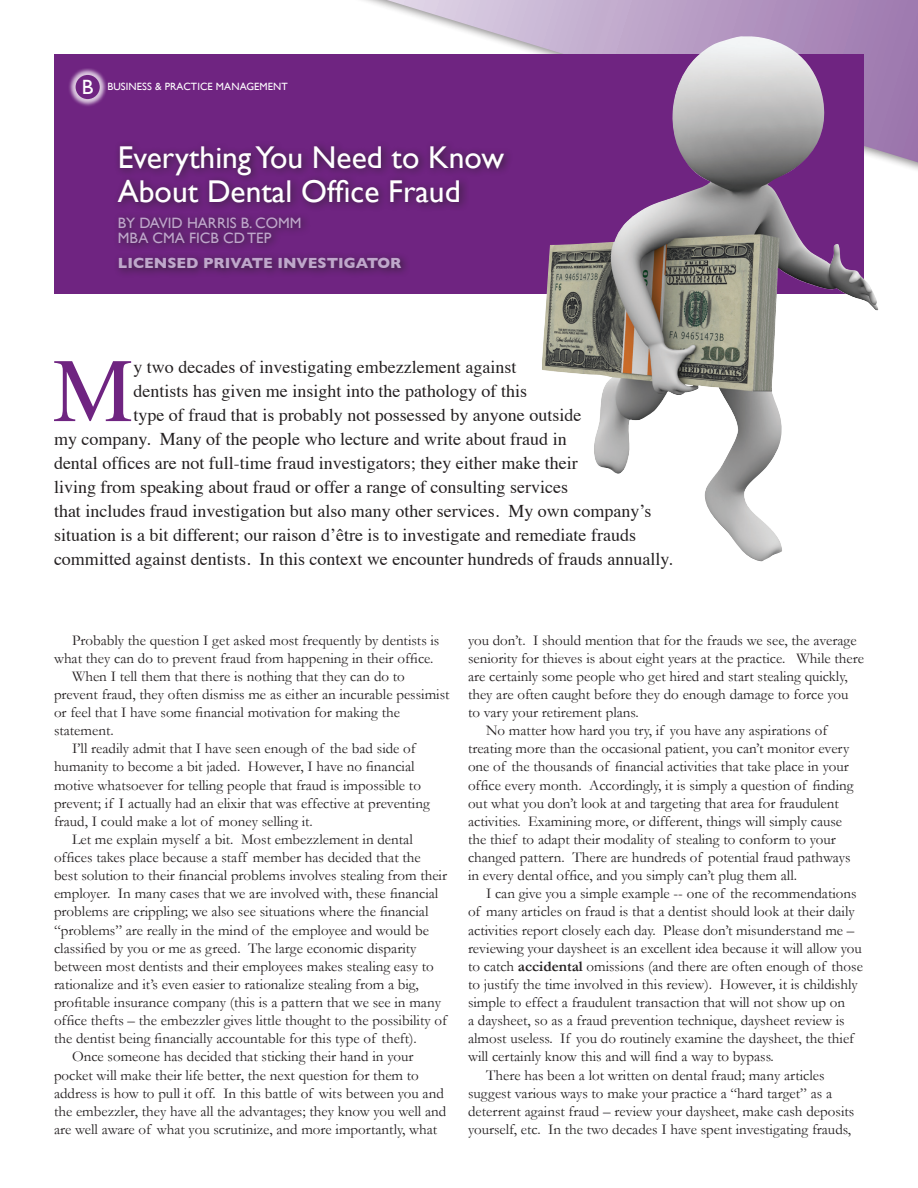
<style>
.page{position:relative;width:918px;height:1188px;background:#fff}
.page>*{position:absolute;margin:0;border:0;box-sizing:border-box;transform-origin:0 0}
.t1{font:90.6px "Times";color:#6f2481}
.t2{font:31.5px/34.5px "Gill Sans";color:#fff}
.t3{font:20.7px "Gill Sans";color:#fff}
.t4{font:18px "Times";color:#231f20}
.Paragraph_Style_1{font:15px/18.1px "Garamond";color:#231f20}
.t5{font:15px "Gill Sans";color:#bfa7cb}
.t6{font:700 15px "Gill Sans";color:#bfa7cb}
.t7{font:10.5px "Gill Sans";letter-spacing:.01em;color:#fff}
.s1{font-weight:700}
</style>
<div class="page">
<svg style="left:387px;top:0;width:531px;height:162px;background:#bfa9cb"></svg>
<div style="left:54px;top:54px;width:810px;height:240px;background:#6f2481"></div>
<div style="left:113px;top:140px;width:400px;height:138px;background:#231f20;opacity:.75"></div>
<div style="left:69px;top:68px;width:38px;height:38px;background:#fff;opacity:.75"></div>
<div style="left:76px;top:75px;width:24px;height:24px;background:#6f2481;border-radius:50%"></div>
<img style="left:542px;top:36px;width:338px;height:525px">
<p class="t3" style="left:82px;top:75px;width:13px">B</p>
<p class="t7" style="left:107px;top:80px;width:182px">BUSINESS &amp; PRACTICE MANAGEMENT</p>
<p class="t2" style="left:118px;top:139px;width:388px">Everything You Need to Know<br>About Dental Office Fraud</p>
<p class="t5" style="left:118px;top:214px;width:185px">BY DAVID HARRIS B. COMM</p>
<p class="t5" style="left:118px;top:229px;width:155px">MBA CMA FICB CD TEP</p>
<p class="t6" style="left:118px;top:254px;width:285px">LICENSED PRIVATE INVESTIGATOR</p>
<p class="t1" style="left:53px;top:306px;width:82px">M</p>
<p class="t4" style="left:133px;top:350px;width:384px">y two decades of investigating embezzlement against</p>
<p class="t4" style="left:133px;top:374px;width:395px">dentists has given me insight into the pathology of this</p>
<p class="t4" style="left:133px;top:398px;width:449px">type of fraud that is probably not possessed by anyone outside</p>
<p class="t4" style="left:54px;top:422px;width:514px">my company. Many of the people who lecture and write about fraud in</p>
<p class="t4" style="left:54px;top:446px;width:525px">dental offices are not full-time fraud investigators; they either make their</p>
<p class="t4" style="left:54px;top:470px;width:516px">living from speaking about fraud or offer a range of consulting services</p>
<p class="t4" style="left:54px;top:494px;width:599px">that includes fraud investigation but also many other services. My own company’s</p>
<p class="t4" style="left:54px;top:518px;width:584px">situation is a bit different; our raison d’être is to investigate and remediate frauds</p>
<p class="t4" style="left:54px;top:542px;width:620px">committed against dentists. In this context we encounter hundreds of frauds annually.</p>
<p class="Paragraph_Style_1" style="left:54px;top:631px;width:387px;text-indent:18px">Probably the question I get asked most frequently by dentists is what they can do to prevent fraud from happening in their office.</p>
<p class="Paragraph_Style_1" style="left:54px;top:667px;width:397px;text-indent:18px">When I tell them that there is nothing that they can do to prevent fraud, they often dismiss me as either an incurable pessimist or feel that I have some financial motivation for making the statement.</p>
<p class="Paragraph_Style_1" style="left:54px;top:739px;width:377px;text-indent:18px">I’ll readily admit that I have seen enough of the bad side of humanity to become a bit jaded. However, I have no financial motive whatsoever for telling people that fraud is impossible to prevent; if I actually had an elixir that was effective at preventing fraud, I could make a lot of money selling it.</p>
<p class="Paragraph_Style_1" style="left:54px;top:830px;width:395px;text-indent:18px">Let me explain myself a bit. Most embezzlement in dental offices takes place because a staff member has decided that the best solution to their financial problems involves stealing from their employer. In many cases that we are involved with, these financial problems are crippling; we also see situations where the financial “problems” are really in the mind of the employee and would be classified by you or me as greed. The large economic disparity between most dentists and their employees makes stealing easy to rationalize and it’s even easier to rationalize stealing from a big, profitable insurance company (this is a pattern that we see in many office thefts – the embezzler gives little thought to the possibility of the dentist being financially accountable for this type of theft).</p>
<p class="Paragraph_Style_1" style="left:54px;top:1048px;width:394px;text-indent:18px">Once someone has decided that sticking their hand in your pocket will make their life better, the next question for them to address is how to pull it off. In this battle of wits between you and the embezzler, they have all the advantages; they know you well and are well aware of what you scrutinize, and more importantly, what</p>
<p class="Paragraph_Style_1" style="left:468px;top:631px;width:398px">you don’t. I should mention that for the frauds we see, the average seniority for thieves is about eight years at the practice. While there are certainly some people who get hired and start stealing quickly, they are often caught before they do enough damage to force you to vary your retirement plans.</p>
<p class="Paragraph_Style_1" style="left:468px;top:721px;width:387px;text-indent:18px">No matter how hard you try, if you have any aspirations of treating more than the occasional patient, you can’t monitor every one of the thousands of financial activities that take place in your office every month. Accordingly, it is simply a question of finding out what you don’t look at and targeting that area for fraudulent activities. Examining more, or different, things will simply cause the thief to adapt their modality of stealing to conform to your changed pattern. There are hundreds of potential fraud pathways in every dental office, and you simply can’t plug them all.</p>
<p class="Paragraph_Style_1" style="left:468px;top:884px;width:396px;text-indent:18px">I can give you a simple example -- one of the recommendations of many articles on fraud is that a dentist should look at their daily activities report closely each day. Please don’t misunderstand me – reviewing your daysheet is an excellent idea because it will allow you to catch <span class="s1">accidental</span> omissions (and there are often enough of those to justify the time involved in this review). However, it is childishly simple to effect a fraudulent transaction that will not show up on<br>a daysheet, so as a fraud prevention technique, daysheet review is almost useless. If you do routinely examine the daysheet, the thief will certainly know this and will find a way to bypass.</p>
<p class="Paragraph_Style_1" style="left:468px;top:1066px;width:388px;text-indent:18px">There has been a lot written on dental fraud; many articles suggest various ways to make your practice a “hard target” as a deterrent against fraud – review your daysheet, make cash deposits yourself, etc. In the two decades I have spent investigating frauds,</p>
</div>
